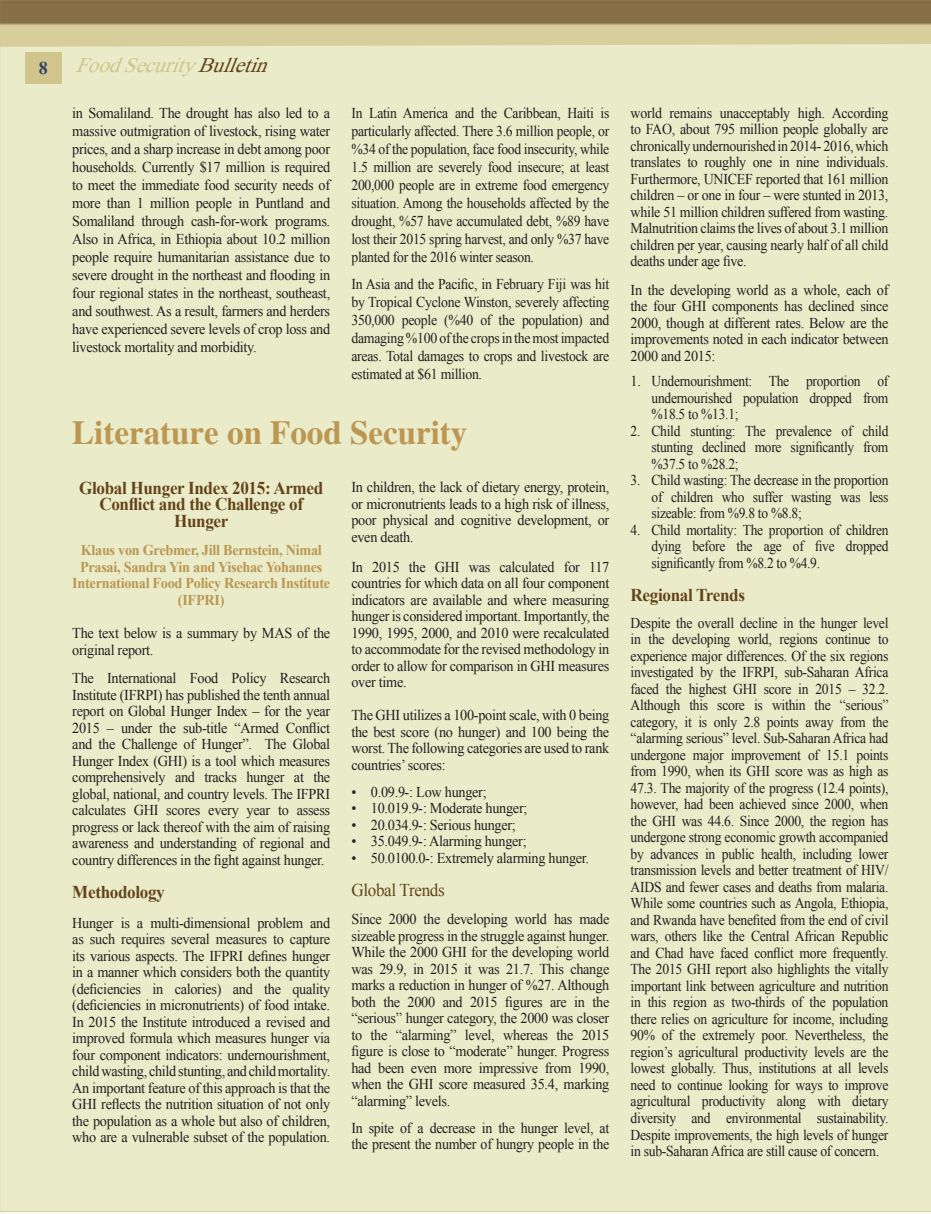
<style>
.page{position:relative;width:931px;height:1214px;background:#fff}
.page>*{position:absolute;margin:0;border:0;box-sizing:border-box;transform-origin:0 0}
.t1{font:700 33px "Times";color:#bb9752}
.t2{font:italic 21px "David";color:#d1c58c}
.t3{font:700 18px/16.5px "Times New Roman";letter-spacing:-.02em;color:#654319;text-align:center;scale:.95 1}
.t4{font:18px "Times New Roman";letter-spacing:-.02em;color:#654319;scale:.95 1}
.t5{font:700 18px "Times New Roman";color:#354460}
.t6{font:15px/16.5px "Times New Roman";letter-spacing:-.02em;color:#231f20;text-align:justify;scale:.95 1}
.t7{font:15px/16.5px "Times New Roman";letter-spacing:-.02em;color:#231f20;text-align:justify;scale:.91 1}
.t8{font:15px/16.5px "Times New Roman";letter-spacing:-.02em;color:#231f20;scale:.93 1}
.t9{font:15px/16.5px "Times New Roman";letter-spacing:-.02em;color:#231f20;text-align:justify;scale:.9 1}
.t10{font:15px/18px "Times New Roman";letter-spacing:-.02em;color:#231f20;text-align:justify;scale:.92 1}
.t11{font:700 15px/16.5px "Times New Roman";letter-spacing:-.02em;color:#bb9752;text-align:center;scale:.95 1}
.s1{color:#654319}
</style>
<div class="page">
<div style="left:0;top:47px;width:931px;height:1165px;background:#e9ebc9"></div>
<svg style="left:0;top:0;width:931px;height:47px;background:#ae9e72"></svg>
<div style="left:25px;top:52px;width:37px;height:31px;background:#d1c58c"></div>
<p class="t5" style="left:39px;top:55px;width:10px">8</p>
<h2 class="t2" style="left:75px;top:57px;width:200px">FoodSecurity<span class="s1">Bulletin</span></h2>
<p class="t6" style="left:72px;top:103px;width:273px;line-height:18px">in Somaliland. The drought has also led to a massive outmigration of livestock, rising water prices, and a sharp increase in debt among poor households. Currently $17 million is required to meet the immediate food security needs of more than 1 million people in Puntland and Somaliland through cash-for-work programs.<br>Also in Africa, in Ethiopia about 10.2 million people require humanitarian assistance due to severe drought in the northeast and flooding in four regional states in the northeast, southeast, and southwest. As a result, farmers and herders have experienced severe levels of crop loss and livestock mortality and morbidity.</p>
<p class="t7" style="left:351px;top:103px;width:285px;line-height:18px">In Latin America and the Caribbean, Haiti is particularly affected. There 3.6 million people, or %34 of the population, face food insecurity, while 1.5 million are severely food insecure; at least 200,000 people are in extreme food emergency situation. Among the households affected by the drought, %57 have accumulated debt, %89 have lost their 2015 spring harvest, and only %37 have planted for the 2016 winter season.</p>
<p class="t10" style="left:351px;top:274px;width:282px">In Asia and the Pacific, in February Fiji was hit by Tropical Cyclone Winston, severely affecting 350,000 people (%40 of the population) and damaging %100 of the crops in the most impacted areas. Total damages to crops and livestock are estimated at $61 million.</p>
<h1 class="t1" style="left:72px;top:412px;width:397px">Literature on Food Security</h1>
<p class="t3" style="left:79px;top:479px;width:258px">Global Hunger Index 2015: Armed<br>Conflict and the Challenge of<br>Hunger</p>
<p class="t11" style="left:72px;top:542px;width:273px">Klaus von Grebmer, Jill Bernstein, Nimal Prasai, Sandra Yin and Yisehac Yohannes International Food Policy Research Institute (IFPRI)</p>
<p class="t6" style="left:72px;top:624px;width:273px">The text below is a summary by MAS of the original report.</p>
<p class="t6" style="left:72px;top:669px;width:273px">The International Food Policy Research Institute (IFRPI) has published the tenth annual report on Global Hunger Index – for the year 2015 – under the sub-title “Armed Conflict and the Challenge of Hunger”. The Global Hunger Index (GHI) is a tool which measures comprehensively and tracks hunger at the global, national, and country levels. The IFPRI calculates GHI scores every year to assess progress or lack thereof with the aim of raising awareness and understanding of regional and country differences in the fight against hunger.</p>
<p class="t3" style="left:72px;top:883px;width:99px">Methodology</p>
<p class="t6" style="left:72px;top:914px;width:273px">Hunger is a multi-dimensional problem and as such requires several measures to capture its various aspects. The IFPRI defines hunger in a manner which considers both the quantity (deficiencies in calories) and the quality (deficiencies in micronutrients) of food intake.<br>In 2015 the Institute introduced a revised and improved formula which measures hunger via four component indicators: undernourishment, child wasting, child stunting, and child mortality.<br>An important feature of this approach is that the GHI reflects the nutrition situation of not only the population as a whole but also of children, who are a vulnerable subset of the population.</p>
<p class="t6" style="left:351px;top:478px;width:273px">In children, the lack of dietary energy, protein, or micronutrients leads to a high risk of illness, poor physical and cognitive development, or even death.</p>
<p class="t6" style="left:351px;top:558px;width:273px">In 2015 the GHI was calculated for 117 countries for which data on all four component indicators are available and where measuring hunger is considered important. Importantly, the 1990, 1995, 2000, and 2010 were recalculated to accommodate for the revised methodology in order to allow for comparison in GHI measures over time.</p>
<p class="t6" style="left:351px;top:706px;width:273px">The GHI utilizes a 100-point scale, with 0 being the best score (no hunger) and 100 being the worst. The following categories are used to rank countries’ scores:</p>
<p class="t6" style="left:351px;top:783px;width:144px">• 0.09.9-: Low hunger;</p>
<p class="t6" style="left:351px;top:799px;width:187px">• 10.019.9-: Moderate hunger;</p>
<p class="t6" style="left:351px;top:816px;width:175px">• 20.034.9-: Serious hunger;</p>
<p class="t6" style="left:351px;top:832px;width:186px">• 35.049.9-: Alarming hunger;</p>
<p class="t6" style="left:351px;top:849px;width:252px">• 50.0100.0-: Extremely alarming hunger.</p>
<p class="t4" style="left:351px;top:877px;width:100px">Global Trends</p>
<p class="t6" style="left:351px;top:910px;width:273px">Since 2000 the developing world has made sizeable progress in the struggle against hunger.<br>While the 2000 GHI for the developing world was 29.9, in 2015 it was 21.7. This change marks a reduction in hunger of %27. Although both the 2000 and 2015 figures are in the “serious” hunger category, the 2000 was closer to the “alarming” level, whereas the 2015 figure is close to “moderate” hunger. Progress had been even more impressive from 1990, when the GHI score measured 35.4, marking “alarming” levels.</p>
<p class="t8" style="left:351px;top:1119px;width:279px">In spite of a decrease in the hunger level, at the present the number of hungry people in the</p>
<p class="t8" style="left:630px;top:104px;width:279px;text-align:justify">world remains unacceptably high. According to FAO, about 795 million people globally are chronically undernourished in 2014- 2016, which translates to roughly one in nine individuals.<br>Furthermore, UNICEF reported that 161 million children – or one in four – were stunted in 2013, while 51 million children suffered from wasting.<br>Malnutrition claims the lives of about 3.1 million children per year, causing nearly half of all child deaths under age five.</p>
<p class="t6" style="left:630px;top:281px;width:273px">In the developing world as a whole, each of the four GHI components has declined since 2000, though at different rates. Below are the improvements noted in each indicator between 2000 and 2015:</p>
<p class="t6" style="left:651px;top:373px;width:251px;text-indent:-21px">1. Undernourishment: The proportion of undernourished population dropped from %18.5 to %13.1;</p>
<p class="t9" style="left:651px;top:422px;width:265px;text-indent:-21px">2. Child stunting: The prevalence of child stunting declined more significantly from %37.5 to %28.2;</p>
<p class="t9" style="left:651px;top:472px;width:265px;text-indent:-21px">3. Child wasting: The decrease in the proportion of children who suffer wasting was less sizeable: from %9.8 to %8.8;</p>
<p class="t9" style="left:651px;top:521px;width:265px;text-indent:-21px">4. Child mortality: The proportion of children dying before the age of five dropped significantly from %8.2 to %4.9.</p>
<p class="t3" style="left:630px;top:586px;width:122px">Regional Trends</p>
<p class="t7" style="left:630px;top:614px;width:285px">Despite the overall decline in the hunger level in the developing world, regions continue to experience major differences. Of the six regions investigated by the IFRPI, sub-Saharan Africa faced the highest GHI score in 2015 – 32.2.<br>Although this score is within the “serious” category, it is only 2.8 points away from the “alarming serious” level. Sub-Saharan Africa had undergone major improvement of 15.1 points from 1990, when its GHI score was as high as 47.3. The majority of the progress (12.4 points), however, had been achieved since 2000, when the GHI was 44.6. Since 2000, the region has undergone strong economic growth accompanied by advances in public health, including lower transmission levels and better treatment of HIV/ AIDS and fewer cases and deaths from malaria.<br>While some countries such as Angola, Ethiopia, and Rwanda have benefited from the end of civil wars, others like the Central African Republic and Chad have faced conflict more frequently.<br>The 2015 GHI report also highlights the vitally important link between agriculture and nutrition in this region as two-thirds of the population there relies on agriculture for income, including 90% of the extremely poor. Nevertheless, the region’s agricultural productivity levels are the lowest globally. Thus, institutions at all levels need to continue looking for ways to improve agricultural productivity along with dietary diversity and environmental sustainability.<br>Despite improvements, the high levels of hunger in sub-Saharan Africa are still cause of concern.</p>
</div>
